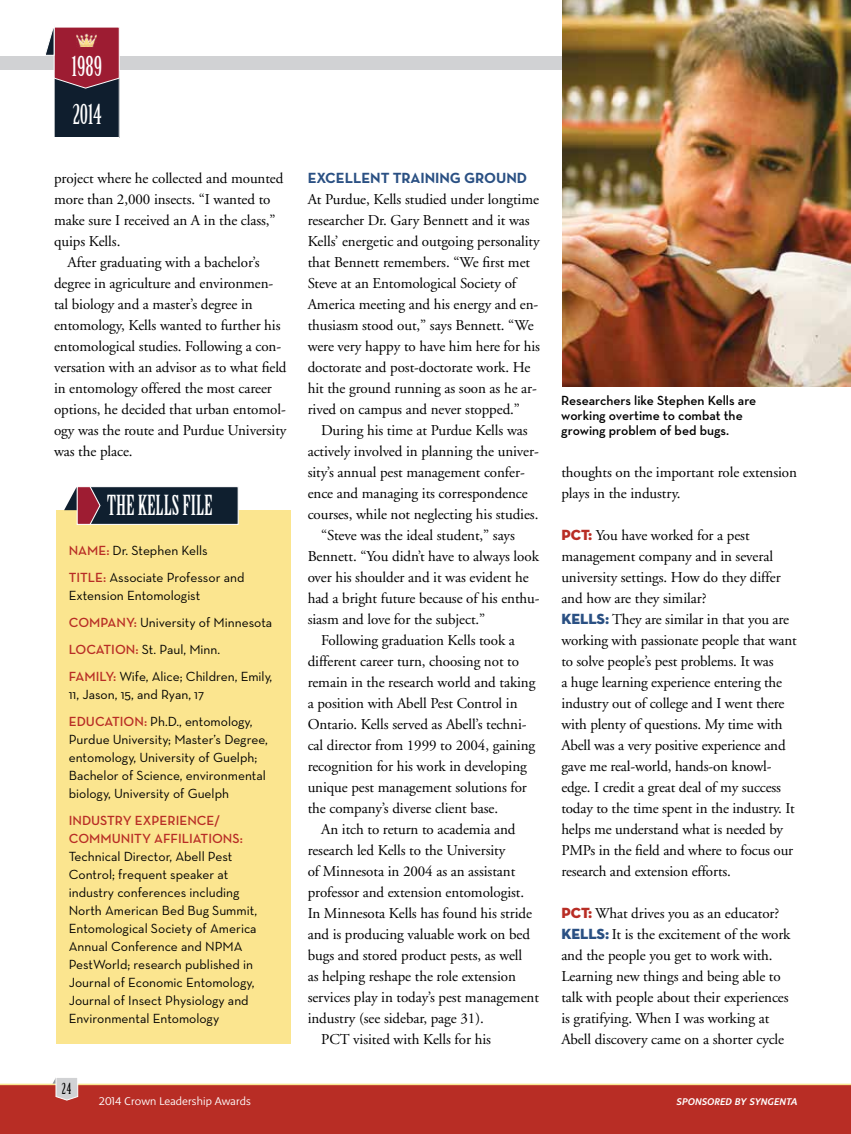
<style>
.page{position:relative;width:851px;height:1134px;background:#fff}
.page>*{position:absolute;margin:0;border:0;box-sizing:border-box;transform-origin:0 0}
.t1{font:27px "Birch";color:#fff}
.t2{font:27px/48.9px "Birch Std";color:#fff}
.t3{font:15px/21px "Adobe Garamond";letter-spacing:-.005em;color:#000}
.t4{font:700 15px "Neutraface Text";letter-spacing:-.005em;color:#2a5083}
.t5{font:15px "Birch Std";color:#000}
.t6{font:13.5px/18px "Neutraface Text";color:#000}
.t7{font:600 13.5px/15px "Neutraface Text";color:#000}
.t8{font:600 13.5px/18px "Neutraface Text";color:#b82d25}
.t9{font:300 11.4px "Sense";letter-spacing:.01em;color:#fff;scale:1.05 1}
.t10{font:italic 500 10.05px "Sense";letter-spacing:.02em;color:#fff;scale:1.05 1}
.s1{font-weight:600;color:#b82d25}
.s2{font-family:"Neutraface Display PS Titling";color:#b82d25}
.s3{font-family:"Neutraface Display PS Titling";color:#2a5083}
</style>
<div class="page">
<div style="left:0;top:56px;width:850px;height:13px;background:#d1d2d4"></div>
<div style="left:0;top:1085px;width:850px;height:49px;background:#b82d25"></div>
<hr style="left:0;top:1084px;width:850px;height:1px;background:#f8e58f">
<div style="left:54px;top:71px;width:65px;height:67px;background:#0f1e2e"></div>
<div style="left:54px;top:71px;width:66px;height:67px;border:1px solid #fff"></div>
<svg style="left:44px;top:27px;width:76px;height:62px"></svg>
<img style="left:76px;top:31px;width:21px;height:21px">
<svg style="left:52px;top:1078px;width:26px;height:22px"></svg>
<div style="left:56px;top:510px;width:235px;height:533px;background:#fbe58f"></div>
<div style="left:88px;top:486px;width:151px;height:39px;background:#0f1f2f;border:1px solid #fff"></div>
<svg style="left:64px;top:486px;width:37px;height:39px"></svg>
<img style="left:563px;top:0;width:287px;height:387px">
<h1 class="t2" style="left:72px;top:42px;width:31px">1989<br>2014</h1>
<p class="t3" style="left:54px;top:168px;width:231px">project where he collected and mounted</p>
<p class="t3" style="left:54px;top:189px;width:218px">more than 2,000 insects. “I wanted to</p>
<p class="t3" style="left:54px;top:210px;width:223px">make sure I received an A in the class,”</p>
<p class="t3" style="left:54px;top:231px;width:68px">quips Kells.</p>
<p class="t3" style="left:68px;top:252px;width:194px">After graduating with a bachelor’s</p>
<p class="t3" style="left:54px;top:273px;width:221px">degree in agriculture and environmen-</p>
<p class="t3" style="left:54px;top:294px;width:200px">tal biology and a master’s degree in</p>
<p class="t3" style="left:54px;top:315px;width:228px">entomology, Kells wanted to further his</p>
<p class="t3" style="left:54px;top:336px;width:229px">entomological studies. Following a con-</p>
<p class="t3" style="left:54px;top:357px;width:234px">versation with an advisor as to what field</p>
<p class="t3" style="left:54px;top:378px;width:219px">in entomology offered the most career</p>
<p class="t3" style="left:54px;top:399px;width:233px">options, he decided that urban entomol-</p>
<p class="t3" style="left:54px;top:420px;width:234px">ogy was the route and Purdue University</p>
<p class="t3" style="left:54px;top:441px;width:80px">was the place.</p>
<h1 class="t1" style="left:107px;top:492px;width:107px">THE KELLS FILE</h1>
<p class="t6" style="left:69px;top:537px;width:177px;line-height:27px"><span class="s1">NAME:</span> Dr. Stephen Kells<br><span class="s1">TITLE:</span> Associate Professor and</p>
<p class="t6" style="left:69px;top:582px;width:205px;line-height:27px">Extension Entomologist<br><span class="s1">COMPANY:</span> University of Minnesota<br><span class="s1">LOCATION:</span> St. Paul, Minn.<br><span class="s1">FAMILY:</span> Wife, Alice; Children, Emily,</p>
<p class="t6" style="left:69px;top:681px;width:185px;line-height:27px">11, Jason, 15, and Ryan, 17<br><span class="s1">EDUCATION:</span> Ph.D., entomology,</p>
<p class="t6" style="left:69px;top:730px;width:201px">Purdue University; Master’s Degree, entomology, University of Guelph; Bachelor of Science, environmental biology, University of Guelph</p>
<p class="t8" style="left:69px;top:811px;width:175px">INDUSTRY EXPERIENCE/<br>COMMUNITY AFFILIATIONS:</p>
<p class="t6" style="left:69px;top:847px;width:190px">Technical Director, Abell Pest<br>Control; frequent speaker at industry conferences including<br>North American Bed Bug Summit,<br>Entomological Society of America<br>Annual Conference and NPMA<br>PestWorld; research published in<br>Journal of Economic Entomology,<br>Journal of Insect Physiology and<br>Environmental Entomology</p>
<p class="t5" style="left:62px;top:1080px;width:11px">24</p>
<p class="t4" style="left:308px;top:168px;width:221px">EXCELLENT TRAINING GROUND</p>
<p class="t3" style="left:308px;top:189px;width:234px">At Purdue, Kells studied under longtime researcher Dr. Gary Bennett and it was Kells’ energetic and outgoing personality that Bennett remembers. “We first met Steve at an Entomological Society of America meeting and his energy and en&shy;thusiasm stood out,” says Bennett. “We were very happy to have him here for his doctorate and post-doctorate work. He hit the ground running as soon as he ar&shy;rived on campus and never stopped.”</p>
<p class="t3" style="left:321px;top:420px;width:208px">During his time at Purdue Kells was</p>
<p class="t3" style="left:308px;top:441px;width:233px">actively involved in planning the univer-</p>
<p class="t3" style="left:308px;top:462px;width:219px">sity’s annual pest management confer-</p>
<p class="t3" style="left:308px;top:483px;width:221px">ence and managing its correspondence</p>
<p class="t3" style="left:308px;top:504px;width:232px">courses, while not neglecting his studies.</p>
<p class="t3" style="left:321px;top:525px;width:195px">“Steve was the ideal student,” says</p>
<p class="t3" style="left:308px;top:546px;width:233px">Bennett. “You didn’t have to always look</p>
<p class="t3" style="left:308px;top:567px;width:222px">over his shoulder and it was evident he</p>
<p class="t3" style="left:308px;top:588px;width:233px">had a bright future because of his enthu-</p>
<p class="t3" style="left:308px;top:609px;width:179px">siasm and love for the subject.”</p>
<p class="t3" style="left:321px;top:630px;width:195px">Following graduation Kells took a</p>
<p class="t3" style="left:308px;top:651px;width:213px">different career turn, choosing not to</p>
<p class="t3" style="left:308px;top:672px;width:229px">remain in the research world and taking</p>
<p class="t3" style="left:308px;top:693px;width:211px">a position with Abell Pest Control in</p>
<p class="t3" style="left:308px;top:714px;width:220px">Ontario. Kells served as Abell’s techni-</p>
<p class="t3" style="left:308px;top:735px;width:229px">cal director from 1999 to 2004, gaining</p>
<p class="t3" style="left:308px;top:756px;width:221px">recognition for his work in developing</p>
<p class="t3" style="left:308px;top:777px;width:221px">unique pest management solutions for</p>
<p class="t3" style="left:308px;top:798px;width:192px">the company’s diverse client base.</p>
<p class="t3" style="left:321px;top:819px;width:196px">An itch to return to academia and</p>
<p class="t3" style="left:308px;top:840px;width:199px">research led Kells to the University</p>
<p class="t3" style="left:308px;top:861px;width:209px">of Minnesota in 2004 as an assistant</p>
<p class="t3" style="left:308px;top:882px;width:218px">professor and extension entomologist.</p>
<p class="t3" style="left:308px;top:903px;width:226px">In Minnesota Kells has found his stride</p>
<p class="t3" style="left:308px;top:924px;width:224px">and is producing valuable work on bed</p>
<p class="t3" style="left:308px;top:945px;width:216px">bugs and stored product pests, as well</p>
<p class="t3" style="left:308px;top:966px;width:210px">as helping reshape the role extension</p>
<p class="t3" style="left:308px;top:987px;width:233px">services play in today’s pest management</p>
<p class="t3" style="left:308px;top:1008px;width:178px">industry (see sidebar, page 31).</p>
<p class="t3" style="left:321px;top:1029px;width:171px">PCT visited with Kells for his</p>
<p class="t7" style="left:561px;top:393px;width:196px">Researchers like Stephen Kells are working overtime to combat the growing problem of bed bugs.</p>
<p class="t3" style="left:561px;top:462px;width:237px">thoughts on the important role extension plays in the industry.</p>
<p class="t3" style="left:561px;top:525px;width:237px"><span class="s2">PCT:</span> You have worked for a pest management company and in several university settings. How do they differ and how are they similar?<br><span class="s3">KELLS:</span> They are similar in that you are working with passionate people that want to solve people’s pest problems. It was<br>a huge learning experience entering the industry out of college and I went there with plenty of questions. My time with Abell was a very positive experience and gave me real-world, hands-on knowl&shy;edge. I credit a great deal of my success today to the time spent in the industry. It helps me understand what is needed by PMPs in the field and where to focus our research and extension efforts.</p>
<p class="t3" style="left:561px;top:903px;width:231px"><span class="s2">PCT:</span> What drives you as an educator?<br><span class="s3">KELLS:</span> It is the excitement of the work and the people you get to work with.<br>Learning new things and being able to talk with people about their experiences is gratifying. When I was working at Abell discovery came on a shorter cycle</p>
<p class="t9" style="left:99px;top:1094px;width:146px">2014 Crown Leadership Awards</p>
<p class="t10" style="left:676px;top:1095px;width:116px">SPONSORED BY SYNGENTA</p>
</div>
